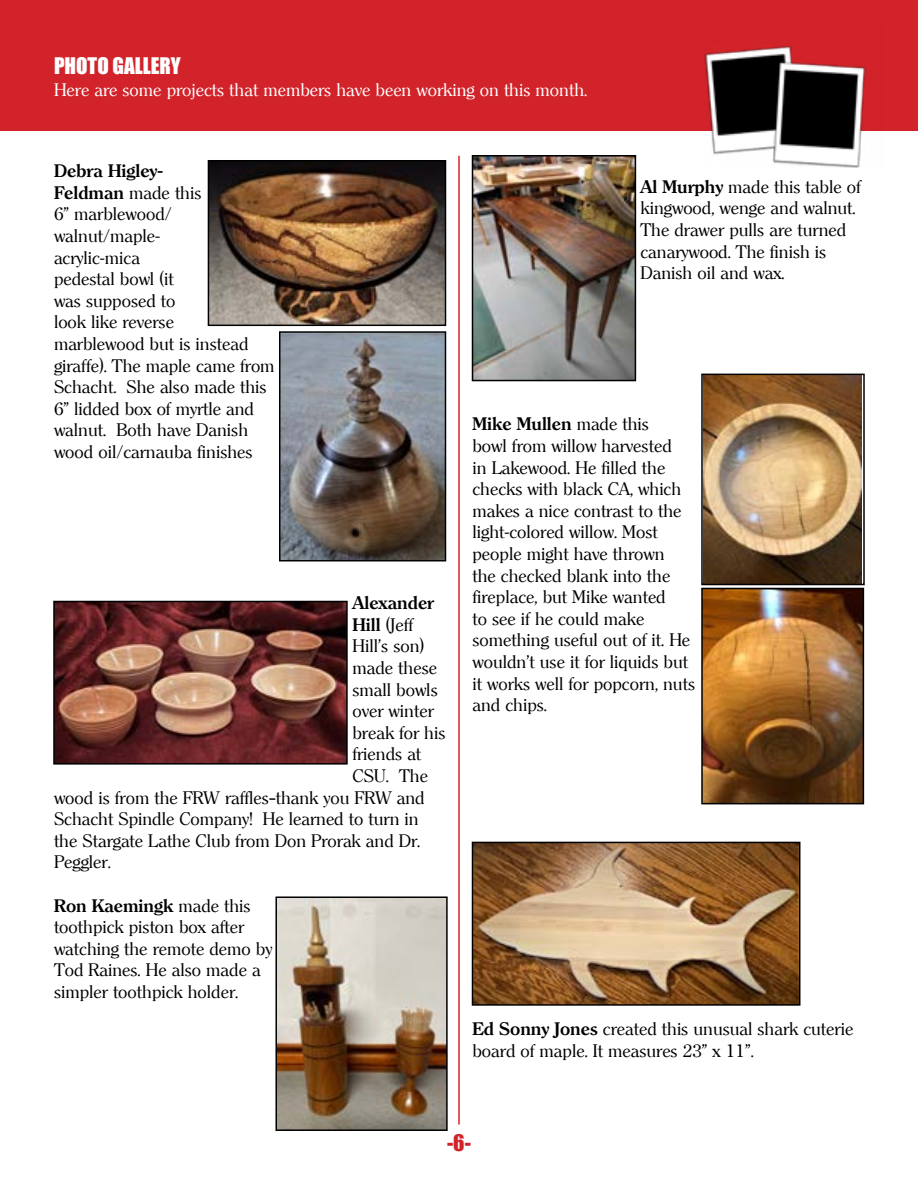
<style>
.page{position:relative;width:918px;height:1188px;background:#fff}
.page>*{position:absolute;margin:0;border:0;box-sizing:border-box;transform-origin:0 0}
.t1{font:21px "Impact";color:#fff}
.t2{font:21px "Impact";color:#d2232a}
.t3{font:18px/21.6px "Clearly Roman";color:#000}
.t4{font:18px "Clearly Roman";color:#fff}
.t5{font:700 18px "Clearly Roman";color:#000}
.s1{font-weight:700}
</style>
<div class="page">
<div style="left:0;top:0;width:918px;height:131px;background:#d2232a"></div>
<img style="left:704px;top:46px;width:162px;height:122px">
<hr style="left:458px;top:156px;width:2px;height:969px;background:#d2232a">
<img style="left:211px;top:163px;width:232px;height:160px">
<div style="left:208px;top:160px;width:238px;height:166px;border:2px solid #000"></div>
<img style="left:282px;top:334px;width:161px;height:224px">
<div style="left:279px;top:331px;width:167px;height:230px;border:2px solid #000"></div>
<img style="left:56px;top:604px;width:289px;height:158px">
<div style="left:53px;top:601px;width:295px;height:164px;border:2px solid #000"></div>
<img style="left:278px;top:899px;width:167px;height:229px">
<div style="left:275px;top:896px;width:173px;height:235px;border:2px solid #000"></div>
<img style="left:475px;top:158px;width:158px;height:220px">
<div style="left:472px;top:155px;width:164px;height:226px;border:2px solid #000"></div>
<img style="left:704px;top:377px;width:157px;height:205px">
<div style="left:701px;top:374px;width:164px;height:211px;border:2px solid #000"></div>
<img style="left:704px;top:591px;width:157px;height:210px">
<div style="left:701px;top:588px;width:163px;height:216px;border:2px solid #000"></div>
<img style="left:475px;top:845px;width:322px;height:158px">
<div style="left:472px;top:842px;width:328px;height:164px;border:2px solid #000"></div>
<p class="t1" style="left:54px;top:50px;width:128px">PHOTO GALLERY</p>
<p class="t4" style="left:54px;top:80px;width:535px">Here are some projects that members have been working on this month.</p>
<p class="t3" style="left:54px;top:161px;width:222px"><span class="s1">Debra Higley-<br>Feldman</span> made this<br>6” marblewood/ walnut/maple-<br>acrylic-mica<br>pedestal bowl (it<br>was supposed to<br>look like reverse<br>marblewood but is instead giraffe). The maple came from<br>Schacht. She also made this<br>6” lidded box of myrtle and walnut. Both have Danish wood oil/carnauba finishes</p>
<p class="t5" style="left:352px;top:593px;width:83px">Alexander</p>
<p class="t3" style="left:352px;top:614px;width:62px"><span class="s1">Hill</span> (Jeff</p>
<p class="t3" style="left:352px;top:636px;width:73px">Hill’s son)</p>
<p class="t3" style="left:352px;top:657px;width:86px">made these</p>
<p class="t3" style="left:352px;top:679px;width:87px">small bowls</p>
<p class="t3" style="left:352px;top:701px;width:83px">over winter</p>
<p class="t3" style="left:352px;top:722px;width:94px">break for his</p>
<p class="t3" style="left:352px;top:744px;width:70px">friends at</p>
<p class="t3" style="left:352px;top:765px;width:77px">CSU. The</p>
<p class="t3" style="left:54px;top:787px;width:372px">wood is from the FRW raffles–thank you FRW and</p>
<p class="t3" style="left:54px;top:809px;width:366px">Schacht Spindle Company! He learned to turn in</p>
<p class="t3" style="left:54px;top:830px;width:368px">the Stargate Lathe Club from Don Prorak and Dr.</p>
<p class="t3" style="left:54px;top:852px;width:58px">Peggler.</p>
<p class="t3" style="left:54px;top:895px;width:220px"><span class="s1">Ron Kaemingk</span> made this toothpick piston box after watching the remote demo by<br>Tod Raines. He also made a simpler toothpick holder.</p>
<p class="t3" style="left:640px;top:176px;width:222px"><span class="s1">Al Murphy</span> made this table of kingwood, wenge and walnut.<br>The drawer pulls are turned canarywood. The finish is<br>Danish oil and wax.</p>
<p class="t3" style="left:473px;top:414px;width:224px"><span class="s1">Mike Mullen</span> made this<br>bowl from willow harvested<br>in Lakewood. He filled the checks with black CA, which makes a nice contrast to the light-colored willow. Most people might have thrown<br>the checked blank into the fireplace, but Mike wanted<br>to see if he could make something useful out of it. He wouldn’t use it for liquids but it works well for popcorn, nuts and chips.</p>
<p class="t3" style="left:473px;top:1019px;width:382px"><span class="s1">Ed Sonny Jones</span> created this unusual shark cuterie board of maple. It measures 23” x 11”.</p>
<p class="t2" style="left:447px;top:1127px;width:25px">-6-</p>
</div>
